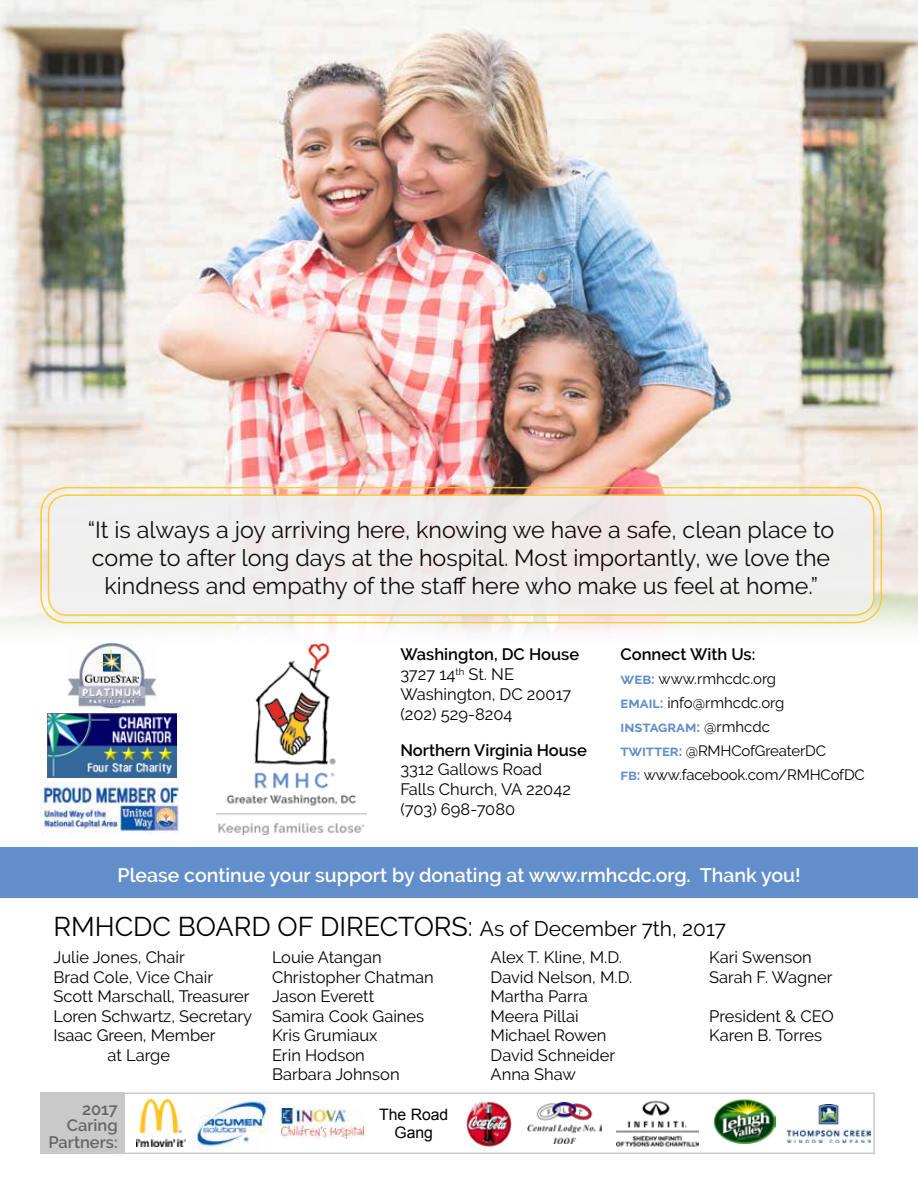
<style>
.page{position:relative;width:918px;height:1188px;background:#fff}
.page>*{position:absolute;margin:0;border:0;box-sizing:border-box;transform-origin:0 0}
.t1{font:27px "Raleway";color:#000}
.t2{font:23.25px/27.9px "Raleway";color:#000;text-align:center}
.t3{font:600 19.5px "Raleway";color:#fff}
.t4{font:16.5px/19.5px "Raleway";color:#000}
.t5{font:600 16.5px "Raleway";color:#000}
.t6{font:600 16.5px/16.5px "Raleway";color:#666;text-align:right}
.t7{font:15.75px/18.9px "Arial";color:#000;text-align:center}
.t8{font:15px/23.9px "Raleway";letter-spacing:-.01em;color:#000}
.s1{font-weight:600}
.s2{font-weight:700;color:#628ecc}
.s3{font-size:21px}
</style>
<div class="page">
<img style="left:0;top:0;width:918px;height:644px">
<div style="left:0;top:848px;width:918px;height:50px;background:#628ecc"></div>
<div style="left:49px;top:495px;width:825px;height:120px;background:#f0f0f0;border-radius:19px"></div>
<div style="left:40px;top:487px;width:842px;height:136px;border:2px solid #ffc829;border-radius:26px"></div>
<div style="left:48px;top:494px;width:827px;height:122px;border:2px solid #ffc829;border-radius:19px"></div>
<img style="left:216px;top:644px;width:150px;height:190px">
<div style="left:118px;top:1092px;width:757px;height:62px;border:2px solid #c9c9c9"></div>
<img style="left:68px;top:644px;width:88px;height:64px">
<div style="left:40px;top:1092px;width:85px;height:62px;background:#c9c9c9"></div>
<img style="left:466px;top:1101px;width:46px;height:46px">
<img style="left:714px;top:1099px;width:62px;height:44px">
<img style="left:281px;top:1108px;width:83px;height:30px">
<img style="left:136px;top:1100px;width:50px;height:47px">
<img style="left:190px;top:1098px;width:83px;height:51px">
<img style="left:788px;top:1105px;width:82px;height:37px">
<img style="left:40px;top:782px;width:139px;height:52px">
<img style="left:527px;top:1103px;width:74px;height:41px">
<img style="left:47px;top:713px;width:130px;height:65px">
<img style="left:616px;top:1100px;width:83px;height:47px">
<h2 class="t2" style="left:88px;top:516px;width:748px">“It is always a joy arriving here, knowing we have a safe, clean place to come to after long days at the hospital. Most importantly, we love the kindness and empathy of the staff here who make us feel at home.”</h2>
<p class="t4" style="left:400px;top:644px;width:180px"><span class="s1">Washington, DC House<br></span>3727 14<sup>th</sup> St. NE<br>Washington, DC 20017 (202) 529-8204</p>
<p class="t5" style="left:621px;top:645px;width:136px">Connect With Us:</p>
<p class="t8" style="left:621px;top:667px;width:246px"><span class="s2">web:</span> www.rmhcdc.org<br><span class="s2">email:</span> info@rmhcdc.org <span class="s2">instagram:</span> @rmhcdc<br><span class="s2">twitter:</span> @RMHCofGreaterDC<br><span class="s2">fb:</span> www.facebook.com/RMHCofDC</p>
<p class="t5" style="left:400px;top:740px;width:188px">Northern Virginia House</p>
<p class="t4" style="left:400px;top:760px;width:172px">3312 Gallows Road<br>Falls Church, VA 22042 (703) 698-7080</p>
<p class="t3" style="left:118px;top:864px;width:685px">Please continue your support by donating at www.rmhcdc.org. Thank you!</p>
<h1 class="t1" style="left:54px;top:910px;width:674px">RMHCDC BOARD OF DIRECTORS: <span class="s3">As of December 7th, 2017</span></h1>
<p class="t4" style="left:54px;top:947px;width:133px">Julie Jones, Chair</p>
<p class="t4" style="left:54px;top:967px;width:161px">Brad Cole, Vice Chair</p>
<p class="t4" style="left:54px;top:986px;width:198px">Scott Marschall, Treasurer</p>
<p class="t4" style="left:54px;top:1006px;width:200px">Loren Schwartz, Secretary</p>
<p class="t4" style="left:54px;top:1025px;width:164px">Isaac Green, Member</p>
<p class="t4" style="left:108px;top:1045px;width:64px">at Large</p>
<p class="t4" style="left:272px;top:947px;width:163px">Louie Atangan<br>Christopher Chatman<br>Jason Everett<br>Samira Cook Gaines<br>Kris Grumiaux<br>Erin Hodson<br>Barbara Johnson</p>
<p class="t4" style="left:491px;top:947px;width:143px">Alex T. Kline, M.D.<br>David Nelson, M.D.<br>Martha Parra<br>Meera Pillai<br>Michael Rowen<br>David Schneider<br>Anna Shaw</p>
<p class="t4" style="left:709px;top:948px;width:125px">Kari Swenson<br>Sarah F. Wagner</p>
<p class="t4" style="left:709px;top:1006px;width:126px">President &amp; CEO<br>Karen B. Torres</p>
<p class="t6" style="left:48px;top:1101px;width:71px">2017<br>Caring<br>Partners:</p>
<p class="t7" style="left:379px;top:1105px;width:71px">The Road<br>Gang</p>
</div>
